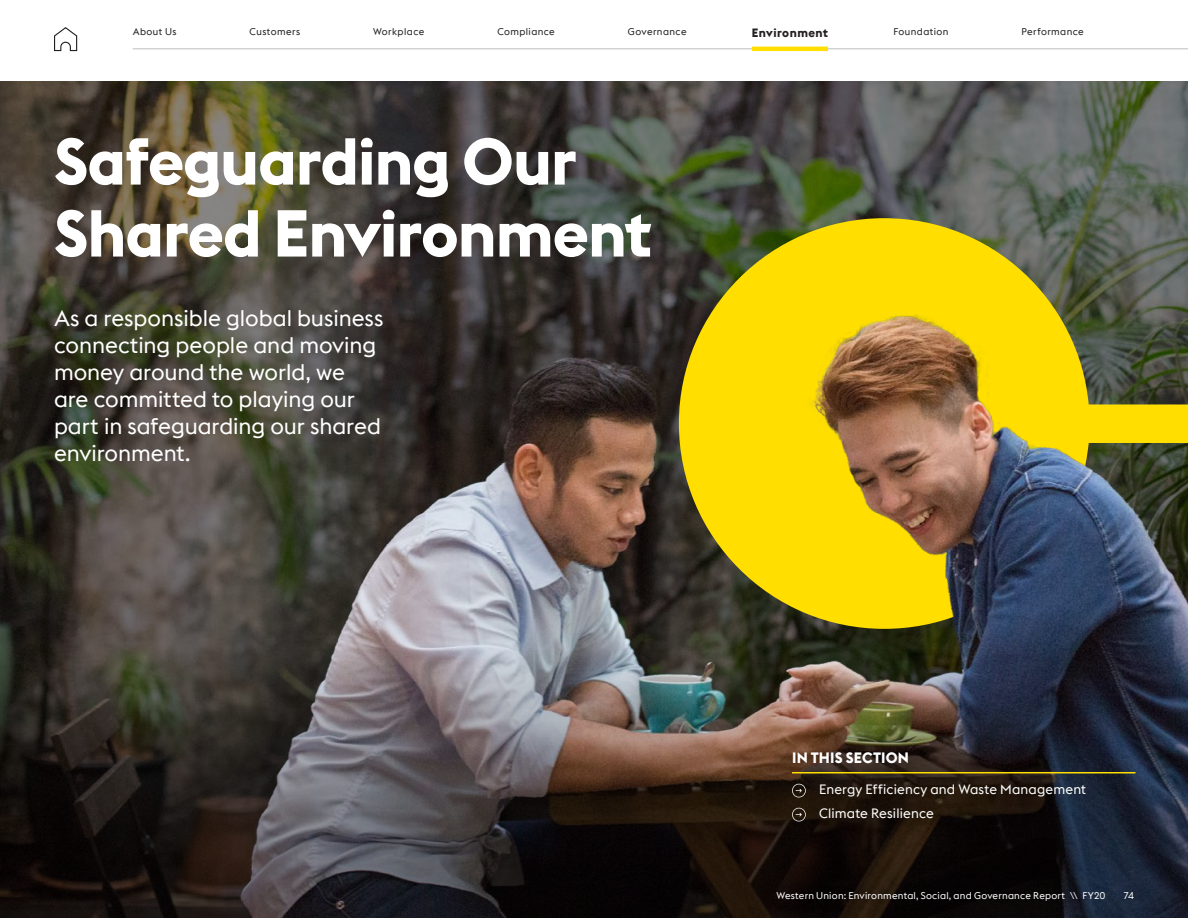
<style>
.page{position:relative;width:1188px;height:918px;background:#fff}
.page>*{position:absolute;margin:0;border:0;box-sizing:border-box;transform-origin:0 0}
.t1{font:65.25px/72px "Euclid WU Bold";letter-spacing:-.015em;color:#fff}
.t2{font:22.5px/27px "Euclid WU";color:#fff}
.t3{font:15px "Euclid WU Bold";letter-spacing:.015em;color:#fff}
.t4{font:13.5px/24px "Euclid WU";letter-spacing:.01em;color:#fff}
.t5{font:12px "Euclid WU Bold";letter-spacing:.04em;color:#231f20}
.t6{font:9.75px "Euclid WU";letter-spacing:.045em;color:#231f20}
.t7{font:9.75px "Euclid WU";letter-spacing:.02em;color:#fff}
</style>
<div class="page">
<svg style="left:0;top:81px;width:185px;height:567px;background:#443e33"></svg>
<img style="left:185px;top:81px;width:1003px;height:567px">
<img style="left:0;top:648px;width:1188px;height:270px">
<hr style="left:792px;top:772px;width:343px;height:1px;background:#ffde00">
<svg style="left:792px;top:784px;width:14px;height:13px"></svg>
<svg style="left:792px;top:808px;width:14px;height:13px"></svg>
<svg style="left:54px;top:27px;width:24px;height:25px"></svg>
<hr style="left:133px;top:48px;width:1055px;height:1px;background:#bcbec0">
<hr style="left:752px;top:47px;width:76px;height:4px;background:#ffde00">
<p class="t6" style="left:133px;top:26px;width:45px">About Us</p>
<p class="t6" style="left:250px;top:26px;width:52px">Customers</p>
<p class="t6" style="left:373px;top:26px;width:53px">Workplace</p>
<p class="t6" style="left:497px;top:26px;width:59px">Compliance</p>
<p class="t6" style="left:628px;top:26px;width:60px">Governance</p>
<p class="t5" style="left:752px;top:25px;width:78px">Environment</p>
<p class="t6" style="left:893px;top:26px;width:57px">Foundation</p>
<p class="t6" style="left:1022px;top:26px;width:64px">Performance</p>
<h1 class="t1" style="left:54px;top:125px;width:600px">Safeguarding Our<br>Shared Environment</h1>
<p class="t2" style="left:54px;top:304px;width:331px">As a responsible global business connecting people and moving money around the world, we are committed to playing our part in safeguarding our shared environment.</p>
<p class="t3" style="left:792px;top:748px;width:118px">IN THIS SECTION</p>
<p class="t4" style="left:819px;top:778px;width:269px">Energy Efficiency and Waste Management<br>Climate Resilience</p>
<p class="t7" style="left:776px;top:890px;width:331px">Western Union: Environmental, Social, and Governance Report \\ FY20</p>
<p class="t7" style="left:1124px;top:890px;width:12px">74</p>
</div>
